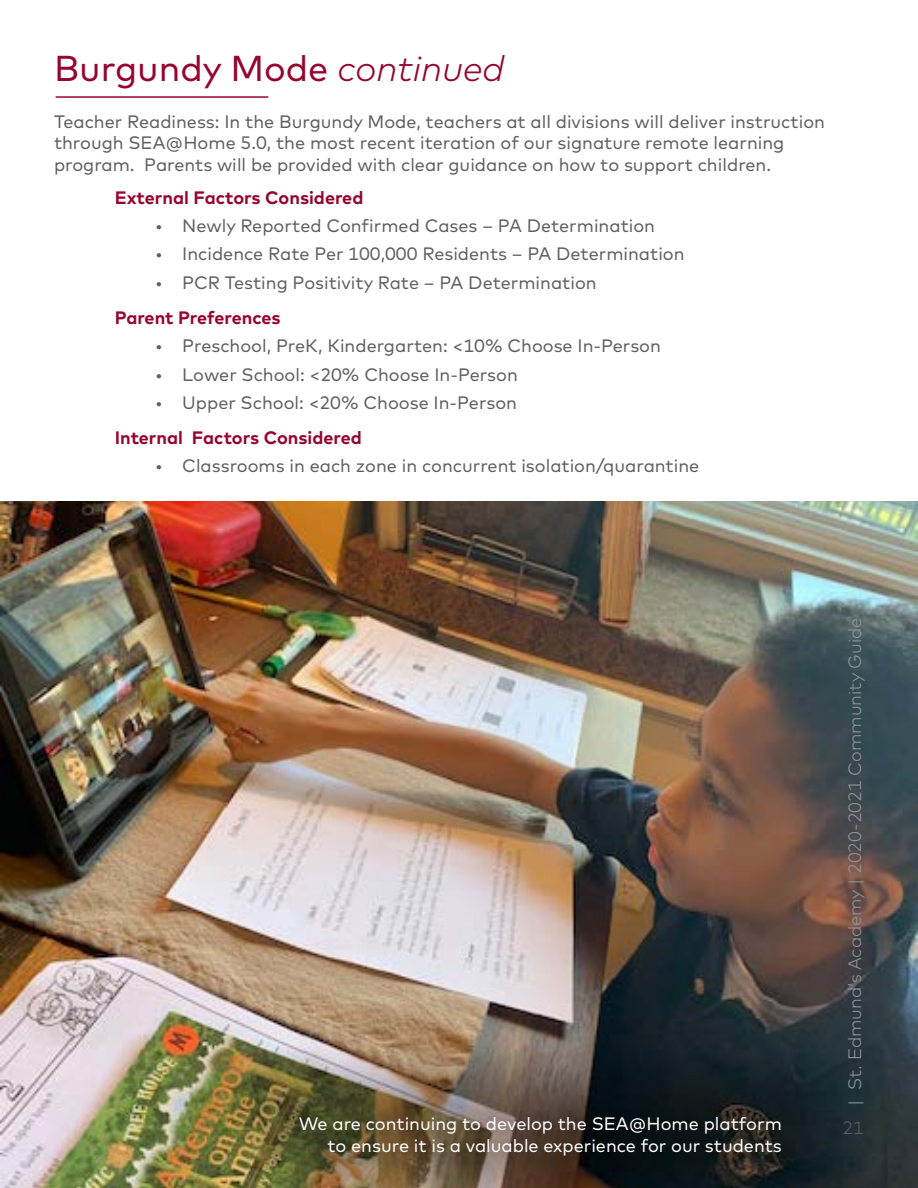
<style>
.page{position:relative;width:918px;height:1188px;background:#fff}
.page>*{position:absolute;margin:0;border:0;box-sizing:border-box;transform-origin:0 0}
.t1{font:36px "Mark";color:#960430}
.t2{font:18px/21.6px "Mark";color:#5f6062}
.t3{font:18px/21.6px "Mark";color:#fff;text-align:right}
.t4{font:700 18px "Mark";color:#960430}
.t5{font:300 18px "Mark";color:#91969d}
.t6{font:300 18px "Mark";color:#5f6062}
.s1{font-weight:300;font-style:italic}
</style>
<div class="page">
<hr style="left:56px;top:96px;width:212px;height:2px;background:#960430">
<img style="left:0;top:501px;width:918px;height:687px">
<div style="left:226px;top:1043px;width:629px;height:145px;background:#000;opacity:.75"></div>
<h1 class="t1" style="left:54px;top:47px;width:452px">Burgundy Mode <span class="s1">continued</span></h1>
<p class="t2" style="left:54px;top:111px;width:773px">Teacher Readiness: In the Burgundy Mode, teachers at all divisions will deliver instruction through SEA@Home 5.0, the most recent iteration of our signature remote learning program. Parents will be provided with clear guidance on how to support children.</p>
<p class="t4" style="left:115px;top:187px;width:250px">External Factors Considered</p>
<p class="t2" style="left:155px;top:215px;width:501px">• Newly Reported Confirmed Cases – PA Determination</p>
<p class="t2" style="left:155px;top:243px;width:531px">• Incidence Rate Per 100,000 Residents – PA Determination</p>
<p class="t2" style="left:155px;top:272px;width:443px">• PCR Testing Positivity Rate – PA Determination</p>
<p class="t4" style="left:115px;top:307px;width:167px">Parent Preferences</p>
<p class="t2" style="left:155px;top:335px;width:507px">• Preschool, PreK, Kindergarten: &lt;10% Choose In-Person</p>
<p class="t2" style="left:155px;top:364px;width:364px">• Lower School: &lt;20% Choose In-Person</p>
<p class="t2" style="left:155px;top:392px;width:363px">• Upper School: &lt;20% Choose In-Person</p>
<p class="t4" style="left:115px;top:427px;width:249px">Internal Factors Considered</p>
<p class="t2" style="left:155px;top:455px;width:546px">• Classrooms in each zone in concurrent isolation/quarantine</p>
<p class="t3" style="left:299px;top:1113px;width:485px">We are continuing to develop the SEA@Home platform to ensure it is a valuable experience for our students</p>
<p class="t5" style="left:844px;top:1106px;width:490px;rotate:-90deg">| St. Edmund’s Academy | 2020-2021 Community Guide</p>
<p class="t6" style="left:842px;top:1117px;width:23px">21</p>
</div>
